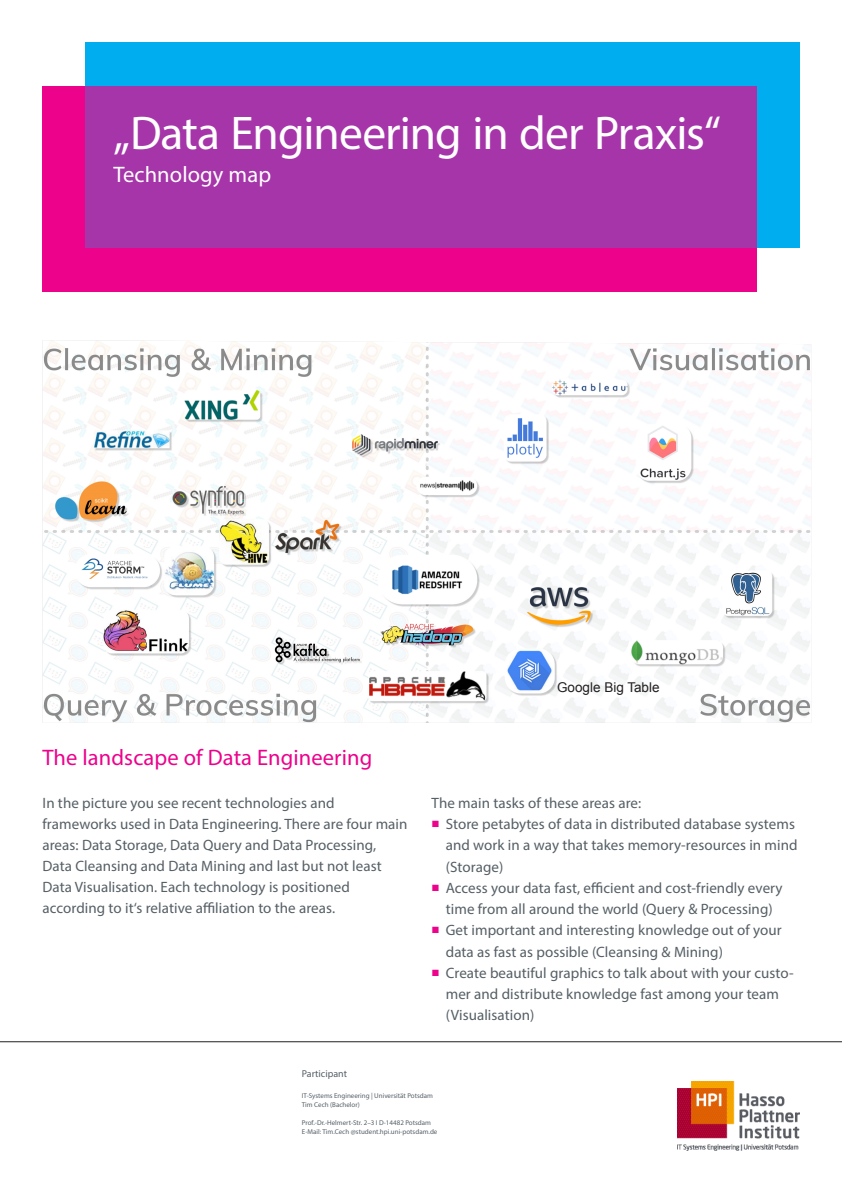
<style>
.page{position:relative;width:842px;height:1192px;background:#fff}
.page>*{position:absolute;margin:0;border:0;box-sizing:border-box;transform-origin:0 0}
.Headline_1zeilig_95p{font:47.5px "Myriad Pro";letter-spacing:-.02em;color:#fff}
.Subline{font:22.5px "Myriad Pro";letter-spacing:.005em;color:#ed028c}
.Subhead{font:22.5px "Myriad Pro";letter-spacing:.005em;color:#fff}
.Subline-2{font:15px/21.2px "Myriad Pro";letter-spacing:.005em;color:#555f65}
.Sockeltext{font:13.5px "Arial";color:#231f20}
.t1{font:10px "Myriad Pro";color:#555f65}
.Sockeltext-2{font:7px "Myriad Pro";color:#555f65}
.s1{font-family:"Arial";font-size:13.5px;color:#ed028c}
</style>
<div class="page">
<div style="left:43px;top:86px;width:714px;height:205px;background:#ed028c"></div>
<div style="left:85px;top:43px;width:714px;height:205px;background:#00aeef"></div>
<div style="left:85px;top:86px;width:672px;height:162px;background:#a535a9"></div>
<img style="left:43px;top:340px;width:768px;height:383px">
<hr style="left:0;top:1042px;width:842px;height:1px;background:#231f20">
<img style="left:677px;top:1082px;width:122px;height:69px">
<p class="Headline_1zeilig_95p" style="left:113px;top:104px;width:609px">„Data Engineering in der Praxis“</p>
<p class="Subhead" style="left:113px;top:161px;width:159px">Technology map</p>
<p class="Sockeltext" style="left:557px;top:679px;width:104px">Google Big Table</p>
<p class="Subline" style="left:43px;top:744px;width:331px">The landscape of Data Engineering</p>
<p class="Subline-2" style="left:43px;top:792px;width:366px;line-height:21px">In the picture you see recent technologies and frameworks used in Data Engineering. There are four main areas: Data Storage, Data Query and Data Processing, Data Cleansing and Data Mining and last but not least Data Visualisation. Each technology is positioned according to it‘s relative affiliation to the areas.</p>
<p class="Subline-2" style="left:432px;top:792px;width:211px">The main tasks of these areas are:</p>
<p class="Subline-2" style="left:446px;top:813px;width:353px;text-indent:-14px"><span class="s1">■</span> Store petabytes of data in distributed database systems and work in a way that takes memory-resources in mind (Storage)</p>
<p class="Subline-2" style="left:432px;top:877px;width:353px;text-align:center"><span class="s1">■</span> Access your data fast, efficient and cost-friendly every time from all around the world (Query &amp; Processing)</p>
<p class="Subline-2" style="left:446px;top:920px;width:337px;text-indent:-14px"><span class="s1">■</span> Get important and interesting knowledge out of your data as fast as possible (Cleansing &amp; Mining)</p>
<p class="Subline-2" style="left:446px;top:962px;width:349px;text-indent:-14px"><span class="s1">■</span> Create beautiful graphics to talk about with your custo&shy;mer and distribute knowledge fast among your team (Visualisation)</p>
<p class="t1" style="left:302px;top:1067px;width:47px">Participant</p>
<p class="Sockeltext-2" style="left:302px;top:1092px;width:133px">IT-Systems Engineering | Universität Potsdam</p>
<p class="Sockeltext-2" style="left:302px;top:1101px;width:59px">Tim Cech (Bachelor)</p>
<p class="Sockeltext-2" style="left:302px;top:1119px;width:131px">Prof.-Dr.-Helmert-Str. 2–3 I D-14482 Potsdam</p>
<p class="Sockeltext-2" style="left:302px;top:1128px;width:137px">E-Mail: Tim.Cech @student.hpi.uni-potsdam.de</p>
</div>
